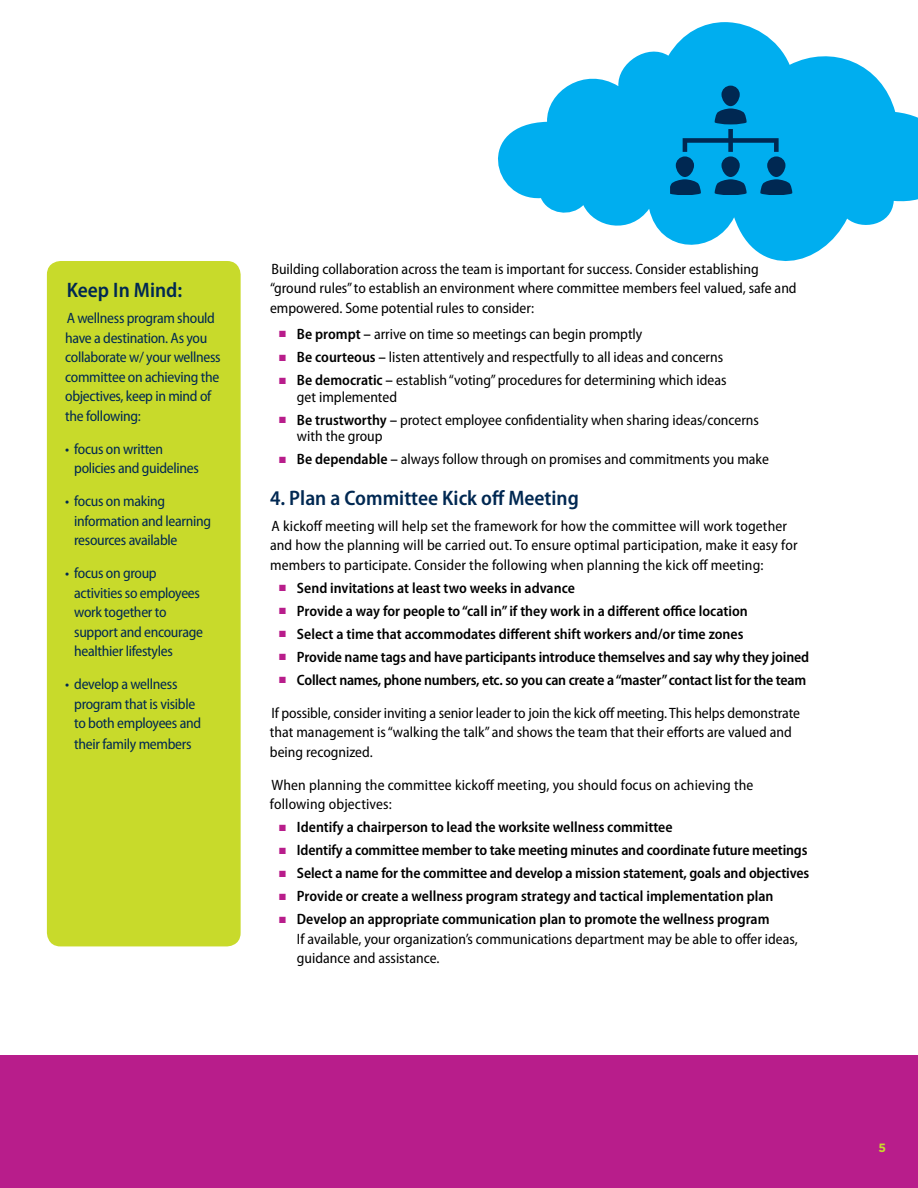
<style>
.page{position:relative;width:918px;height:1188px;background:#fff}
.page>*{position:absolute;margin:0;border:0;box-sizing:border-box;transform-origin:0 0}
.t1{font:600 semi-condensed 21px "Myriad Pro";color:#002852}
.t2{font:semi-condensed 15px/19.5px "Myriad Pro";color:#000}
.t3{font:600 semi-condensed 15px "Myriad Pro";letter-spacing:-.01em;color:#000}
.t4{font:semi-condensed 15px/19.5px "Myriad Pro";letter-spacing:-.02em;color:#002852}
.t5{font:700 12px "Gotham";color:#c8da2b}
.s1{color:#b81d8b}
.s2{font-weight:600}
</style>
<div class="page">
<svg style="left:498px;top:22px;width:420px;height:239px;fill:#00aeef"></svg>
<div style="left:0;top:1056px;width:918px;height:132px;background:#b81d8b"></div>
<div style="left:47px;top:261px;width:194px;height:685px;background:#c8da2b;border-radius:14px"></div>
<svg style="left:670px;top:86px;width:122px;height:109px;background:#008bc6"></svg>
<h1 class="t1" style="left:67px;top:279px;width:117px">Keep In Mind:</h1>
<p class="t4" style="left:65px;top:309px;width:157px">A wellness program should have a destination. As you collaborate w/ your wellness committee on achieving the objectives, keep in mind of the following:</p>
<p class="t4" style="left:74px;top:440px;width:126px;text-indent:-9px">• focus on written policies and guidelines</p>
<p class="t4" style="left:74px;top:492px;width:138px;text-indent:-9px">• focus on making information and learning resources available</p>
<p class="t4" style="left:74px;top:564px;width:130px;text-indent:-9px">• focus on group activities so employees work together to support and encourage healthier lifestyles</p>
<p class="t4" style="left:74px;top:675px;width:128px;text-indent:-9px">• develop a wellness program that is visible to both employees and</p>
<p class="t4" style="left:74px;top:735px;width:119px">their family members</p>
<p class="t2" style="left:270px;top:259px;width:528px">Building collaboration across the team is important for success. Consider establishing “ground rules” to establish an environment where committee members feel valued, safe and empowered. Some potential rules to consider:</p>
<p class="t2" style="left:279px;top:325px;width:365px"><span class="s1">■</span> <span class="s2">Be prompt –</span> arrive on time so meetings can begin promptly</p>
<p class="t2" style="left:279px;top:348px;width:446px"><span class="s1">■</span> <span class="s2">Be courteous –</span> listen attentively and respectfully to all ideas and concerns</p>
<p class="t2" style="left:297px;top:372px;width:431px;line-height:16.5px;text-indent:-18px"><span class="s1">■</span> <span class="s2">Be democratic –</span> establish “voting” procedures for determining which ideas get implemented</p>
<p class="t2" style="left:297px;top:412px;width:464px;line-height:16.5px;text-indent:-18px"><span class="s1">■</span> <span class="s2">Be trustworthy –</span> protect employee confidentiality when sharing ideas/concerns with the group</p>
<p class="t2" style="left:279px;top:450px;width:491px"><span class="s1">■</span> <span class="s2">Be dependable –</span> always follow through on promises and commitments you make</p>
<h1 class="t1" style="left:270px;top:486px;width:310px">4. Plan a Committee Kick off Meeting</h1>
<p class="t2" style="left:270px;top:516px;width:529px">A kickoff meeting will help set the framework for how the committee will work together and how the planning will be carried out. To ensure optimal participation, make it easy for members to participate. Consider the following when planning the kick off meeting:</p>
<p class="t3" style="left:279px;top:580px;width:297px"><span class="s1">■</span> Send invitations at least two weeks in advance</p>
<p class="t3" style="left:279px;top:603px;width:470px"><span class="s1">■</span> Provide a way for people to “call in” if they work in a different office location</p>
<p class="t3" style="left:279px;top:626px;width:466px"><span class="s1">■</span> Select a time that accommodates different shift workers and/or time zones</p>
<p class="t3" style="left:279px;top:649px;width:532px"><span class="s1">■</span> Provide name tags and have participants introduce themselves and say why they joined</p>
<p class="t3" style="left:279px;top:672px;width:529px"><span class="s1">■</span> Collect names, phone numbers, etc. so you can create a “master” contact list for the team</p>
<p class="t2" style="left:270px;top:703px;width:531px">If possible, consider inviting a senior leader to join the kick off meeting. This helps demonstrate that management is “walking the talk” and shows the team that their efforts are valued and being recognized.</p>
<p class="t2" style="left:270px;top:775px;width:485px">When planning the committee kickoff meeting, you should focus on achieving the following objectives:</p>
<p class="t3" style="left:279px;top:819px;width:395px"><span class="s1">■</span> Identify a chairperson to lead the worksite wellness committee</p>
<p class="t3" style="left:279px;top:842px;width:530px"><span class="s1">■</span> Identify a committee member to take meeting minutes and coordinate future meetings</p>
<p class="t3" style="left:279px;top:865px;width:532px"><span class="s1">■</span> Select a name for the committee and develop a mission statement, goals and objectives</p>
<p class="t3" style="left:279px;top:888px;width:496px"><span class="s1">■</span> Provide or create a wellness program strategy and tactical implementation plan</p>
<p class="t2" style="left:297px;top:910px;width:502px;text-indent:-18px"><span class="s1">■</span> <span class="s2">Develop an appropriate communication plan to promote the wellness program<br></span>If available, your organization’s communications department may be able to offer ideas, guidance and assistance.</p>
<p class="t5" style="left:879px;top:1141px;width:9px">5</p>
</div>
